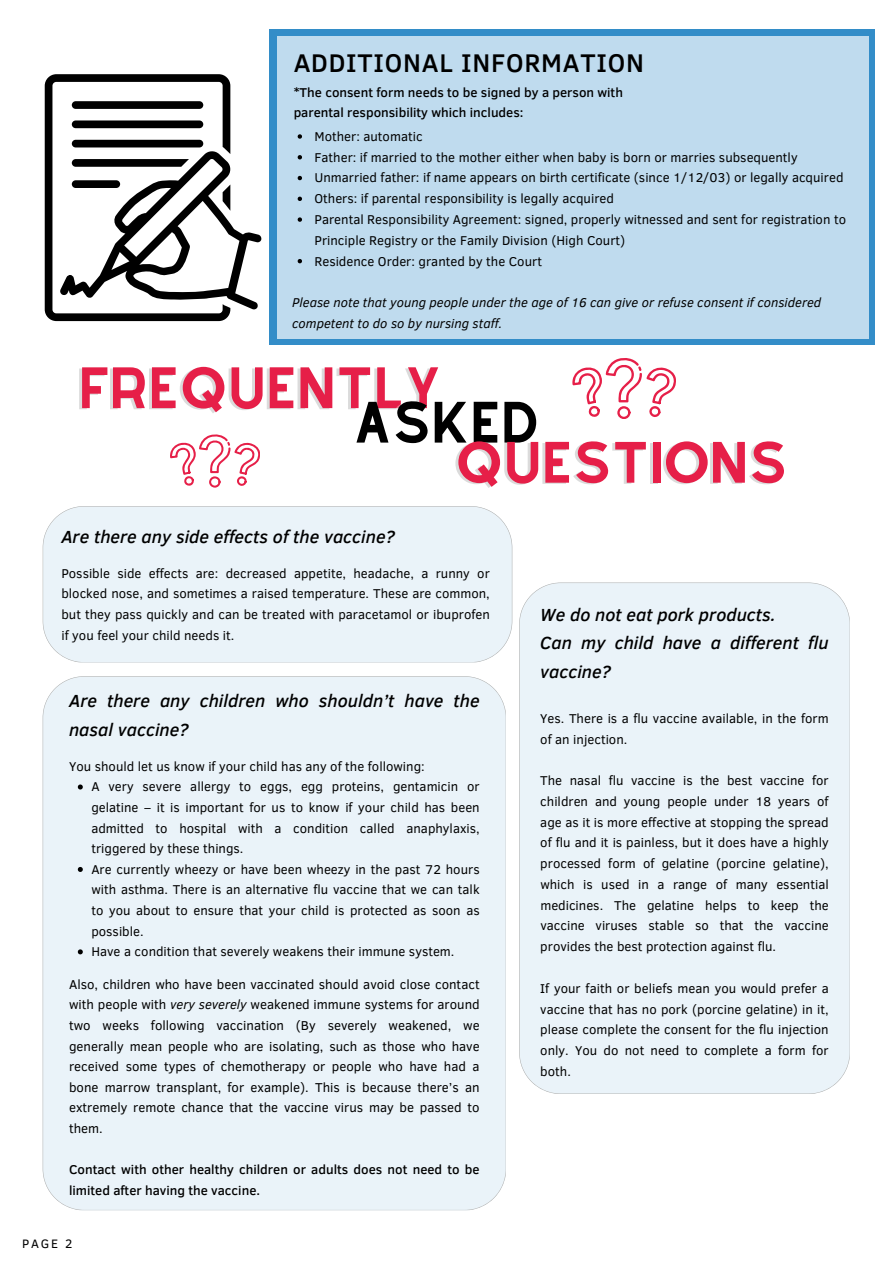
<style>
.page{position:relative;width:893px;height:1263px;background:#fff}
.page>*{position:absolute;margin:0;border:0;box-sizing:border-box;transform-origin:0 0}
.t1{font:51px "Alyssum Sans";color:#e61f48}
.t2{font:51px "Alyssum Sans";color:#000}
.t3{font:500 26.25px "Clear Sans";letter-spacing:.03em;color:#000}
.t4{font:italic 500 18px/28.5px "Clear Sans";color:#000}
.t5{font:13.2px/20.5px "Clear Sans";color:#000;text-align:justify}
.t6{font:13.05px/20.7px "Clear Sans";color:#000}
.t7{font:500 13.05px/20.5px "Clear Sans";color:#000}
.t8{font:italic 13.05px/20.7px "Clear Sans";color:#000}
.t9{font:12.6px "Clear Sans";color:#000}
.s1{font-style:italic}
</style>
<div class="page">
<svg style="left:45px;top:74px;width:185px;height:247px"></svg>
<svg style="left:60px;top:150px;width:202px;height:160px"></svg>
<div style="left:269px;top:29px;width:606px;height:316px;background:#338dc8"></div>
<div style="left:277px;top:36px;width:591px;height:303px;background:#bfdbee"></div>
<div style="left:43px;top:676px;width:463px;height:534px;background:#eaf3f9"></div>
<svg style="left:78px;top:784px;width:5px;height:5px"></svg>
<svg style="left:78px;top:867px;width:5px;height:5px"></svg>
<svg style="left:78px;top:949px;width:5px;height:5px"></svg>
<div style="left:43px;top:506px;width:469px;height:156px;background:#eaf3f9"></div>
<div style="left:519px;top:582px;width:331px;height:512px;background:#eaf3f9"></div>
<svg style="left:572px;top:358px;width:104px;height:61px"></svg>
<svg style="left:298px;top:134px;width:4px;height:5px"></svg>
<svg style="left:298px;top:155px;width:4px;height:4px"></svg>
<svg style="left:298px;top:176px;width:4px;height:4px"></svg>
<svg style="left:298px;top:197px;width:4px;height:4px"></svg>
<svg style="left:298px;top:217px;width:4px;height:5px"></svg>
<svg style="left:298px;top:259px;width:4px;height:4px"></svg>
<svg style="left:170px;top:434px;width:90px;height:53px"></svg>
<h2 class="t3" style="left:294px;top:45px;width:352px">ADDITIONAL INFORMATION</h2>
<p class="t7" style="left:294px;top:81px;width:331px">*The consent form needs to be signed by a person with parental responsibility which includes:</p>
<p class="t6" style="left:314px;top:126px;width:533px">Mother: automatic<br>Father: if married to the mother either when baby is born or marries subsequently Unmarried father: if name appears on birth certificate (since 1/12/03) or legally acquired Others: if parental responsibility is legally acquired<br>Parental Responsibility Agreement: signed, properly witnessed and sent for registration to Principle Registry or the Family Division (High Court)<br>Residence Order: granted by the Court</p>
<p class="t8" style="left:292px;top:292px;width:531px">Please note that young people under the age of 16 can give or refuse consent if considered competent to do so by nursing staff.</p>
<h1 class="t1" style="left:79px;top:351px;width:365px">FREQUENTLY</h1>
<h1 class="t2" style="left:353px;top:385px;width:188px">ASKED</h1>
<h1 class="t1" style="left:455px;top:426px;width:334px">QUESTIONS</h1>
<h3 class="t4" style="left:61px;top:522px;width:335px">Are there any side effects of the vaccine?</h3>
<p class="t6" style="left:61px;top:563px;width:430px;text-align:justify">Possible side effects are: decreased appetite, headache, a runny or blocked nose, and sometimes a raised temperature. These are common, but they pass quickly and can be treated with paracetamol or ibuprofen if you feel your child needs it.</p>
<h3 class="t4" style="left:69px;top:686px;width:412px">Are there any children who shouldn’t have the nasal vaccine?</h3>
<p class="t6" style="left:69px;top:756px;width:357px">You should let us know if your child has any of the following:</p>
<p class="t6" style="left:91px;top:776px;width:390px">A very severe allergy to eggs, egg proteins, gentamicin or gelatine – it is important for us to know if your child has been admitted to hospital with a condition called anaphylaxis, triggered by these things.<br>Are currently wheezy or have been wheezy in the past 72 hours with asthma. There is an alternative flu vaccine that we can talk to you about to ensure that your child is protected as soon as possible.<br>Have a condition that severely weakens their immune system.</p>
<p class="t5" style="left:69px;top:974px;width:412px">Also, children who have been vaccinated should avoid close contact with people with <span class="s1">very severely</span> weakened immune systems for around two weeks following vaccination (By severely weakened, we generally mean people who are isolating, such as those who have received some types of chemotherapy or people who have had a bone marrow transplant, for example). This is because there’s an extremely remote chance that the vaccine virus may be passed to them.</p>
<p class="t7" style="left:69px;top:1159px;width:412px">Contact with other healthy children or adults does not need to be limited after having the vaccine.</p>
<p class="t9" style="left:22px;top:1235px;width:52px">PAGE 2</p>
<h3 class="t4" style="left:540px;top:600px;width:290px">We do not eat pork products.<br>Can my child have a different flu vaccine?</h3>
<p class="t6" style="left:540px;top:708px;width:290px">Yes. There is a flu vaccine available, in the form of an injection.</p>
<p class="t6" style="left:540px;top:770px;width:290px;text-align:justify">The nasal flu vaccine is the best vaccine for children and young people under 18 years of age as it is more effective at stopping the spread of flu and it is painless, but it does have a highly processed form of gelatine (porcine gelatine), which is used in a range of many essential medicines. The gelatine helps to keep the vaccine viruses stable so that the vaccine provides the best protection against flu.</p>
<p class="t6" style="left:540px;top:978px;width:290px;text-align:justify">If your faith or beliefs mean you would prefer a vaccine that has no pork (porcine gelatine) in it, please complete the consent for the flu injection only. You do not need to complete a form for both.</p>
</div>
